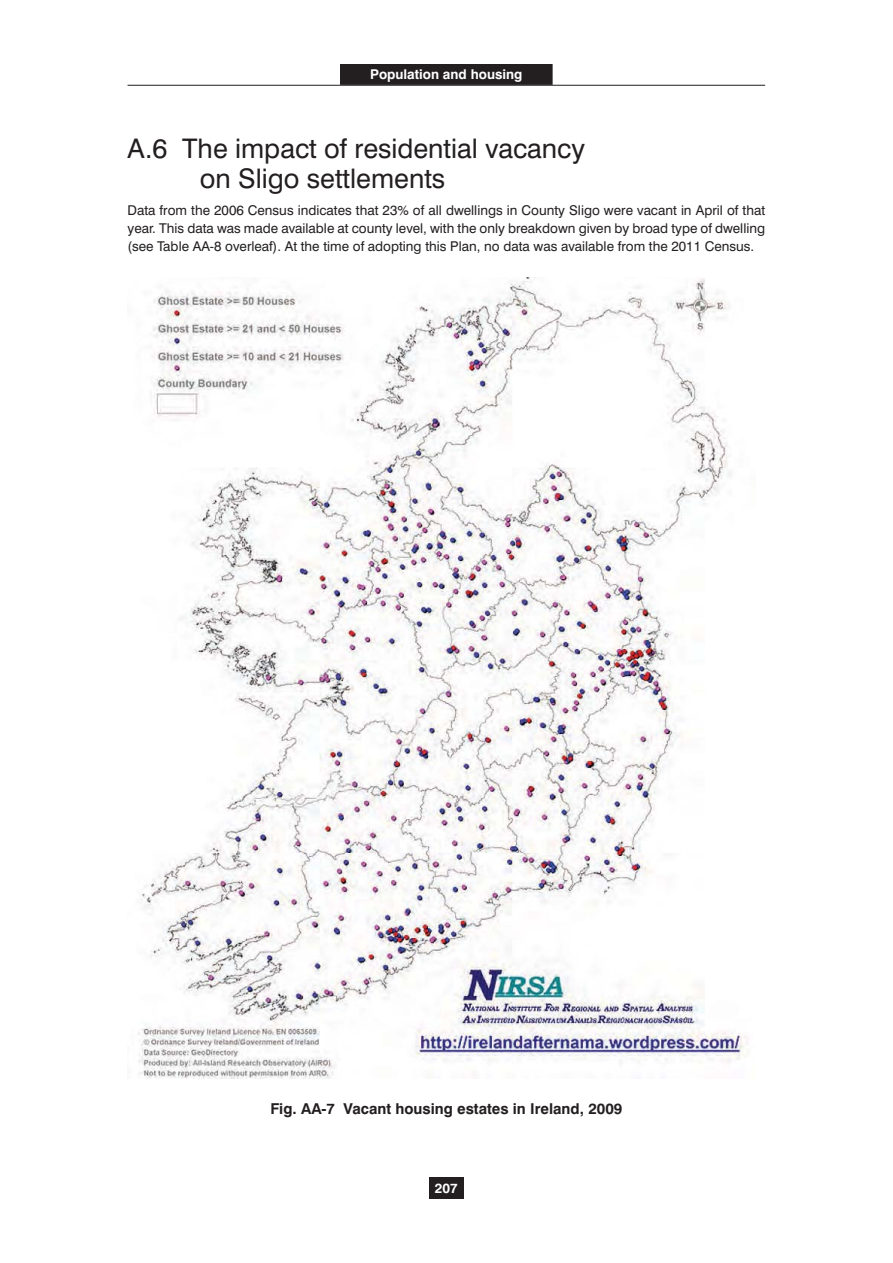
<style>
.page{position:relative;width:893px;height:1263px;background:#fff}
.page>*{position:absolute;margin:0;border:0;box-sizing:border-box;transform-origin:0 0}
.t1{font:27px/30.8px "Swiss 721 BT";color:#231f20}
.t2{font:700 15px "Swiss 721 BT";color:#231f20}
.t3{font:13.5px/18px "Swiss 721 BT";color:#231f20;text-align:justify}
.t4{font:700 13.5px "Swiss 721 BT";color:#fff}
</style>
<div class="page">
<hr style="left:128px;top:85px;width:637px;height:1px;background:#231f20">
<div style="left:341px;top:65px;width:211px;height:19px;background:#231f20"></div>
<div style="left:340px;top:64px;width:213px;height:21px;border:2px solid #231f20"></div>
<div style="left:429px;top:1177px;width:35px;height:22px;background:#231f20"></div>
<img style="left:138px;top:278px;width:610px;height:801px">
<p class="t4" style="left:370px;top:69px;width:154px">Population and housing</p>
<h1 class="t1" style="left:200px;top:136px;width:387px;text-indent:-72px">A.6 The impact of residential vacancy on Sligo settlements</h1>
<p class="t3" style="left:128px;top:203px;width:639px">Data from the 2006 Census indicates that 23% of all dwellings in County Sligo were vacant in April of that year. This data was made available at county level, with the only breakdown given by broad type of dwelling (see Table AA-8 overleaf). At the time of adopting this Plan, no data was available from the 2011 Census.</p>
<p class="t2" style="left:270px;top:1103px;width:353px">Fig. AA-7 Vacant housing estates in Ireland, 2009</p>
<p class="t4" style="left:435px;top:1183px;width:24px">207</p>
</div>
